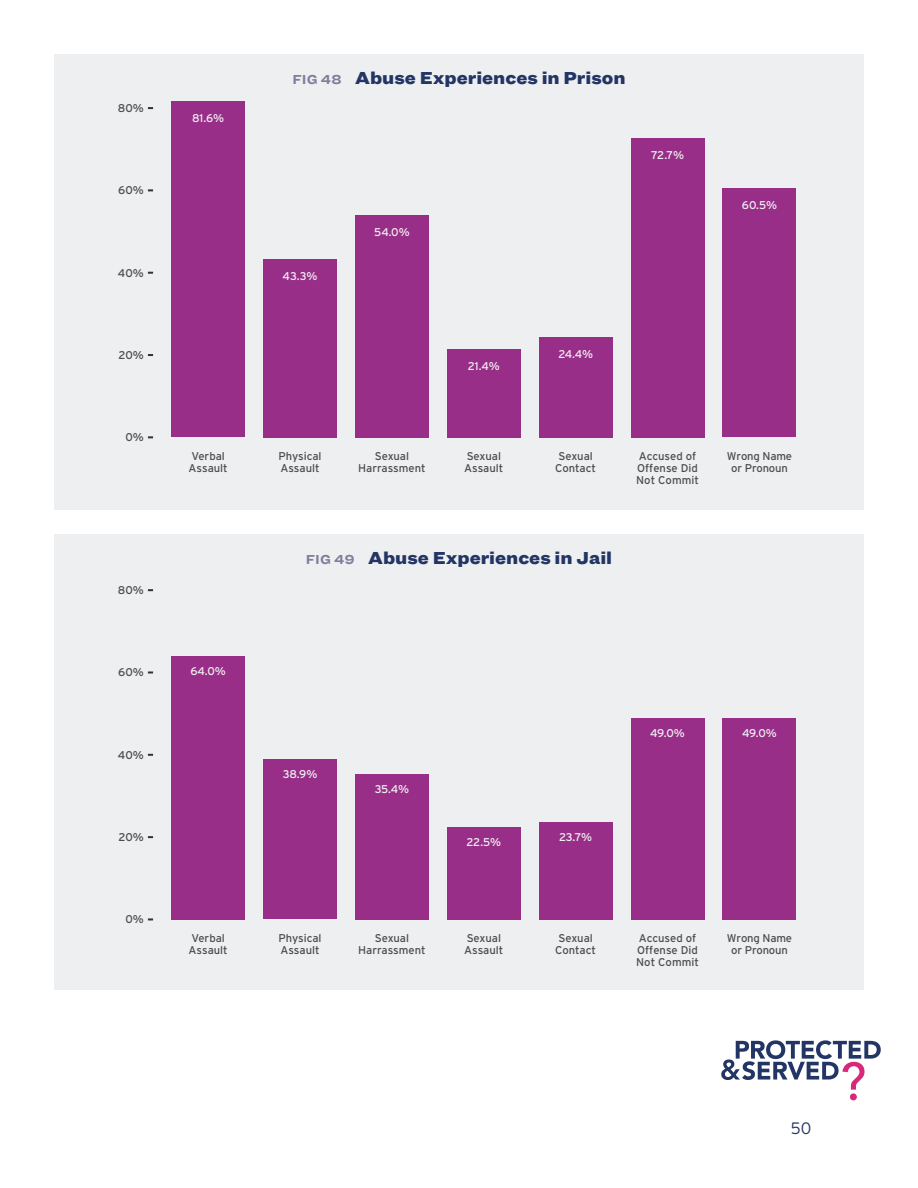
<style>
.page{position:relative;width:918px;height:1188px;background:#fff}
.page>*{position:absolute;margin:0;border:0;box-sizing:border-box;transform-origin:0 0}
.graph_title{font:900 18px "Ringside Wide";color:#223565}
.t1{font:300 16.5px "Interstate";color:#223565}
.t2{font:11.25px/12.1px "Interstate";color:#4c4d4d}
.t3{font:11.25px "Interstate";letter-spacing:-.015em;color:#eef0f0}
.s1{font-weight:700;font-size:13.5px;color:#7e7e9d}
</style>
<div class="page">
<svg style="left:721px;top:1040px;width:160px;height:60px"></svg>
<div style="left:54px;top:534px;width:810px;height:456px;background:#edeff0"></div>
<div style="left:54px;top:54px;width:810px;height:456px;background:#edeff0"></div>
<div style="left:171px;top:102px;width:74px;height:335px;background:#992e88"></div>
<div style="left:263px;top:259px;width:74px;height:178px;background:#992e88"></div>
<div style="left:355px;top:215px;width:74px;height:222px;background:#992e88"></div>
<div style="left:447px;top:349px;width:74px;height:88px;background:#992e88"></div>
<div style="left:539px;top:337px;width:73px;height:100px;background:#992e88"></div>
<div style="left:631px;top:138px;width:73px;height:299px;background:#992e88"></div>
<div style="left:723px;top:189px;width:73px;height:248px;background:#992e88"></div>
<div style="left:171px;top:656px;width:74px;height:263px;background:#992e88"></div>
<div style="left:263px;top:759px;width:74px;height:160px;background:#992e88"></div>
<div style="left:355px;top:774px;width:74px;height:145px;background:#992e88"></div>
<div style="left:447px;top:827px;width:74px;height:92px;background:#992e88"></div>
<div style="left:539px;top:822px;width:73px;height:97px;background:#992e88"></div>
<div style="left:631px;top:718px;width:73px;height:201px;background:#992e88"></div>
<div style="left:723px;top:718px;width:73px;height:201px;background:#992e88"></div>
<p class="t2" style="left:118px;top:102px;width:27px">80%</p>
<p class="t2" style="left:118px;top:184px;width:27px">60%</p>
<p class="t2" style="left:118px;top:267px;width:27px">40%</p>
<p class="t2" style="left:118px;top:349px;width:27px">20%</p>
<p class="t2" style="left:125px;top:431px;width:20px">0%</p>
<p class="t2" style="left:118px;top:584px;width:27px">80%</p>
<p class="t2" style="left:118px;top:666px;width:27px">60%</p>
<p class="t2" style="left:118px;top:749px;width:27px">40%</p>
<p class="t2" style="left:118px;top:831px;width:27px">20%</p>
<p class="t2" style="left:125px;top:913px;width:20px">0%</p>
<p class="t3" style="left:192px;top:112px;width:34px">81.6%</p>
<h4 class="graph_title" style="left:292px;top:64px;width:335px"><span class="s1">Fig 48</span> Abuse Experiences in Prison</h4>
<p class="t3" style="left:651px;top:149px;width:34px">72.7%</p>
<p class="t3" style="left:283px;top:270px;width:36px">43.3%</p>
<p class="t3" style="left:374px;top:226px;width:37px">54.0%</p>
<p class="t3" style="left:468px;top:360px;width:33px">21.4%</p>
<p class="t3" style="left:558px;top:348px;width:36px">24.4%</p>
<p class="t3" style="left:742px;top:199px;width:37px">60.5%</p>
<p class="t2" style="left:189px;top:450px;width:41px">Verbal<br>Assault</p>
<p class="t2" style="left:279px;top:450px;width:45px">Physical<br>Assault</p>
<p class="t2" style="left:358px;top:450px;width:69px;text-align:center">Sexual<br>Harrassment</p>
<p class="t2" style="left:464px;top:450px;width:41px">Sexual<br>Assault</p>
<p class="t2" style="left:555px;top:450px;width:42px">Sexual<br>Contact</p>
<p class="t2" style="left:636px;top:450px;width:64px">Accused of<br>Offense Did<br>Not Commit</p>
<p class="t2" style="left:727px;top:450px;width:67px;text-align:center">Wrong Name or Pronoun</p>
<p class="t3" style="left:190px;top:665px;width:37px">64.0%</p>
<h4 class="graph_title" style="left:306px;top:544px;width:308px"><span class="s1">Fig 49</span> Abuse Experiences in Jail</h4>
<p class="t3" style="left:283px;top:768px;width:36px">38.9%</p>
<p class="t3" style="left:375px;top:783px;width:36px">35.4%</p>
<p class="t3" style="left:466px;top:836px;width:36px">22.5%</p>
<p class="t3" style="left:559px;top:830px;width:35px">23.7%</p>
<p class="t3" style="left:650px;top:727px;width:36px">49.0%</p>
<p class="t3" style="left:742px;top:727px;width:36px">49.0%</p>
<p class="t2" style="left:189px;top:932px;width:41px">Verbal<br>Assault</p>
<p class="t2" style="left:279px;top:932px;width:45px">Physical<br>Assault</p>
<p class="t2" style="left:358px;top:932px;width:69px;text-align:center">Sexual<br>Harrassment</p>
<p class="t2" style="left:464px;top:932px;width:41px">Sexual<br>Assault</p>
<p class="t2" style="left:555px;top:932px;width:42px">Sexual<br>Contact</p>
<p class="t2" style="left:636px;top:932px;width:64px">Accused of<br>Offense Did<br>Not Commit</p>
<p class="t2" style="left:727px;top:932px;width:67px;text-align:center">Wrong Name or Pronoun</p>
<h2 class="t1" style="left:791px;top:1119px;width:22px">50</h2>
</div>
